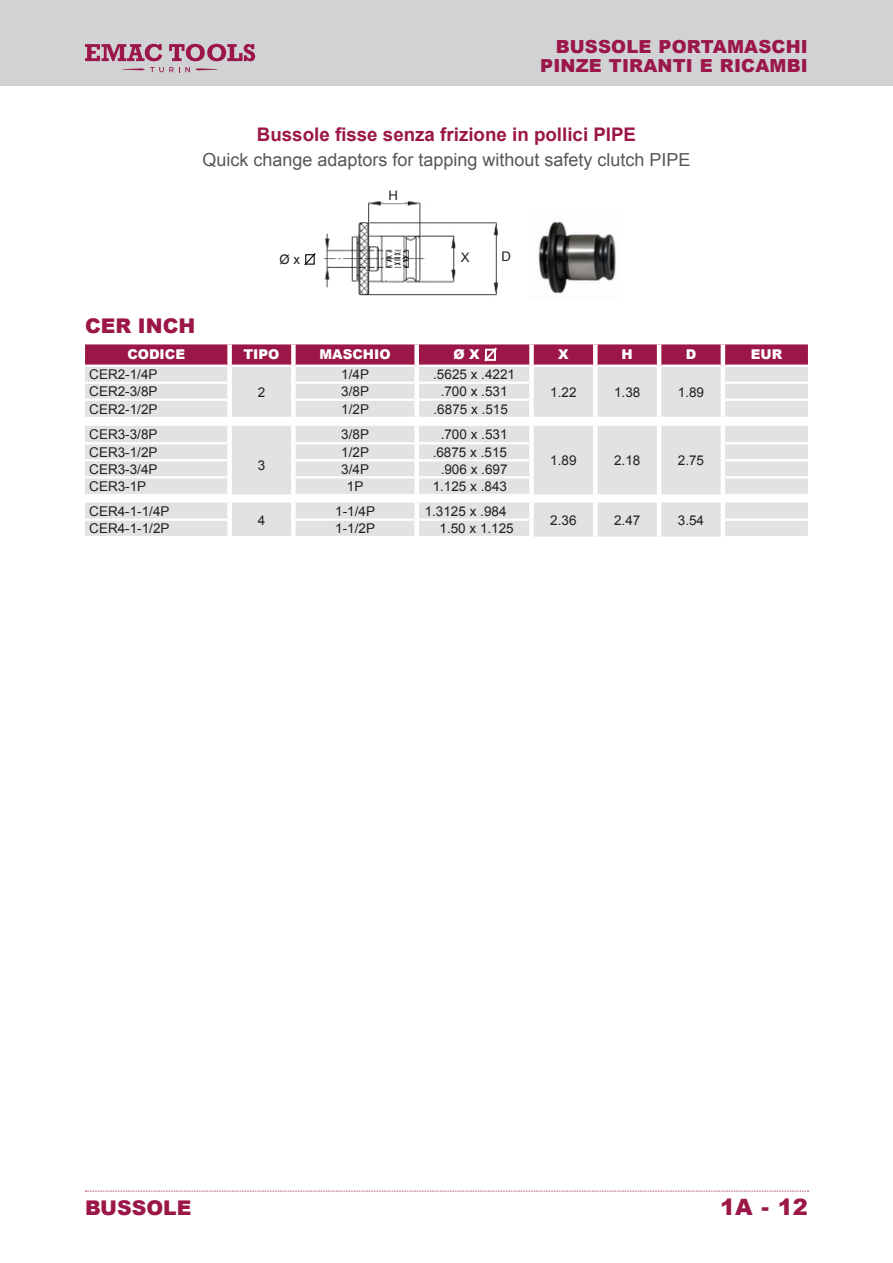
<style>
.page{position:relative;width:893px;height:1263px;background:#fff}
.page>*{position:absolute;margin:0;border:0;box-sizing:border-box;transform-origin:0 0}
.t1{font:900 22.5px "Arial";color:#9b1748}
.t2{font:900 20.25px "Arial";color:#9b1748}
.t3{font:700 18.75px "Arial";color:#9b1748}
.t4{font:18px "Arial";color:#57585a}
.t5{font:900 18px/19.5px "Arial";letter-spacing:.01em;color:#9b1748;text-align:right}
.t6{font:700 18px "Arial";color:#231f20}
.t7{font:13.5px "Arial";color:#231f20}
.t8{font:900 13.5px "Arial";color:#fff}
.t9{font:13.2px "Arial";color:#231f20}
</style>
<div class="page">
<div style="left:0;top:0;width:893px;height:85px;background:#d1d2d4"></div>
<svg style="left:85px;top:44px;width:77px;height:17px"></svg>
<svg style="left:169px;top:44px;width:86px;height:17px"></svg>
<svg style="left:123px;top:67px;width:95px;height:5px"></svg>
<svg style="left:85px;top:1191px;width:723px;height:1px"></svg>
<svg style="left:85px;top:344px;width:723px;height:73px;background:#d2b0be"></svg>
<div style="left:85px;top:426px;width:723px;height:68px;background:#e1e2e4"></div>
<hr style="left:85px;top:442px;width:142px;height:2px;background:#fff">
<hr style="left:296px;top:442px;width:118px;height:2px;background:#fff">
<hr style="left:419px;top:442px;width:110px;height:2px;background:#fff">
<hr style="left:725px;top:442px;width:83px;height:2px;background:#fff">
<hr style="left:85px;top:459px;width:142px;height:2px;background:#fff">
<hr style="left:296px;top:459px;width:118px;height:2px;background:#fff">
<hr style="left:419px;top:459px;width:110px;height:2px;background:#fff">
<hr style="left:725px;top:459px;width:83px;height:2px;background:#fff">
<hr style="left:85px;top:476px;width:142px;height:2px;background:#fff">
<hr style="left:296px;top:476px;width:118px;height:2px;background:#fff">
<hr style="left:419px;top:476px;width:110px;height:2px;background:#fff">
<hr style="left:725px;top:476px;width:83px;height:2px;background:#fff">
<div style="left:227px;top:426px;width:5px;height:17px;background:#fff"></div>
<div style="left:291px;top:426px;width:5px;height:17px;background:#fff"></div>
<div style="left:414px;top:426px;width:5px;height:17px;background:#fff"></div>
<div style="left:529px;top:426px;width:5px;height:17px;background:#fff"></div>
<div style="left:593px;top:426px;width:5px;height:17px;background:#fff"></div>
<hr style="left:657px;top:426px;width:4px;height:17px;background:#fff">
<div style="left:593px;top:443px;width:5px;height:17px;background:#fff"></div>
<hr style="left:657px;top:443px;width:4px;height:17px;background:#fff">
<div style="left:593px;top:460px;width:5px;height:17px;background:#fff"></div>
<hr style="left:657px;top:460px;width:4px;height:17px;background:#fff">
<div style="left:593px;top:477px;width:5px;height:17px;background:#fff"></div>
<hr style="left:657px;top:477px;width:4px;height:17px;background:#fff">
<hr style="left:721px;top:426px;width:4px;height:17px;background:#fff">
<div style="left:227px;top:443px;width:5px;height:17px;background:#fff"></div>
<div style="left:291px;top:443px;width:5px;height:17px;background:#fff"></div>
<div style="left:414px;top:443px;width:5px;height:17px;background:#fff"></div>
<div style="left:529px;top:443px;width:5px;height:17px;background:#fff"></div>
<hr style="left:721px;top:443px;width:4px;height:17px;background:#fff">
<div style="left:227px;top:460px;width:5px;height:17px;background:#fff"></div>
<div style="left:291px;top:460px;width:5px;height:17px;background:#fff"></div>
<div style="left:414px;top:460px;width:5px;height:17px;background:#fff"></div>
<div style="left:529px;top:460px;width:5px;height:17px;background:#fff"></div>
<hr style="left:721px;top:460px;width:4px;height:17px;background:#fff">
<div style="left:227px;top:477px;width:5px;height:17px;background:#fff"></div>
<div style="left:291px;top:477px;width:5px;height:17px;background:#fff"></div>
<div style="left:414px;top:477px;width:5px;height:17px;background:#fff"></div>
<div style="left:529px;top:477px;width:5px;height:17px;background:#fff"></div>
<hr style="left:721px;top:477px;width:4px;height:17px;background:#fff">
<div style="left:85px;top:503px;width:723px;height:34px;background:#e1e2e4"></div>
<hr style="left:85px;top:536px;width:145px;height:1px;background:#fff">
<hr style="left:417px;top:536px;width:117px;height:1px;background:#fff">
<hr style="left:293px;top:536px;width:124px;height:1px;background:#fff">
<hr style="left:721px;top:536px;width:87px;height:1px;background:#fff">
<hr style="left:230px;top:536px;width:63px;height:1px;background:#fff">
<hr style="left:85px;top:518px;width:142px;height:3px;background:#fff">
<hr style="left:296px;top:518px;width:118px;height:3px;background:#fff">
<hr style="left:419px;top:518px;width:110px;height:3px;background:#fff">
<hr style="left:725px;top:518px;width:83px;height:3px;background:#fff">
<div style="left:227px;top:503px;width:5px;height:17px;background:#fff"></div>
<div style="left:291px;top:503px;width:5px;height:17px;background:#fff"></div>
<div style="left:414px;top:503px;width:5px;height:17px;background:#fff"></div>
<div style="left:529px;top:503px;width:5px;height:17px;background:#fff"></div>
<div style="left:593px;top:503px;width:5px;height:17px;background:#fff"></div>
<hr style="left:657px;top:503px;width:4px;height:17px;background:#fff">
<div style="left:593px;top:520px;width:5px;height:17px;background:#fff"></div>
<hr style="left:657px;top:520px;width:4px;height:17px;background:#fff">
<hr style="left:721px;top:503px;width:4px;height:17px;background:#fff">
<div style="left:227px;top:520px;width:5px;height:16px;background:#fff"></div>
<div style="left:291px;top:520px;width:5px;height:16px;background:#fff"></div>
<div style="left:414px;top:520px;width:5px;height:16px;background:#fff"></div>
<div style="left:529px;top:520px;width:5px;height:16px;background:#fff"></div>
<hr style="left:721px;top:520px;width:4px;height:16px;background:#fff">
<img style="left:324px;top:201px;width:175px;height:95px">
<div style="left:383px;top:187px;width:21px;height:16px;background:#fff"></div>
<div style="left:461px;top:252px;width:9px;height:10px;background:#fff"></div>
<svg style="left:304px;top:253px;width:12px;height:13px"></svg>
<img style="left:538px;top:221px;width:78px;height:73px">
<h3 class="t5" style="left:540px;top:36px;width:269px">BUSSOLE PORTAMASCHI<br>PINZE TIRANTI E RICAMBI</h3>
<h3 class="t3" style="left:257px;top:122px;width:381px">Bussole fisse senza frizione in pollici PIPE</h3>
<h3 class="t4" style="left:202px;top:148px;width:490px">Quick change adaptors for tapping without safety clutch PIPE</h3>
<p class="t9" style="left:389px;top:186px;width:11px">H</p>
<h2 class="t2" style="left:85px;top:311px;width:112px">CER INCH</h2>
<p class="t9" style="left:279px;top:251px;width:22px">Ø x</p>
<p class="t9" style="left:461px;top:248px;width:10px">X</p>
<p class="t9" style="left:502px;top:248px;width:11px">D</p>
<p class="t8" style="left:127px;top:345px;width:59px">CODICE</p>
<p class="t8" style="left:244px;top:345px;width:37px">TIPO</p>
<p class="t8" style="left:319px;top:345px;width:73px">MASCHIO</p>
<p class="t8" style="left:453px;top:345px;width:28px">Ø X</p>
<p class="t8" style="left:558px;top:345px;width:12px">X</p>
<p class="t8" style="left:622px;top:345px;width:13px">H</p>
<p class="t8" style="left:686px;top:345px;width:12px">D</p>
<p class="t8" style="left:751px;top:345px;width:33px">EUR</p>
<p class="t7" style="left:89px;top:366px;width:70px">CER2-1/4P</p>
<p class="t7" style="left:258px;top:383px;width:9px">2</p>
<p class="t7" style="left:341px;top:366px;width:29px">1/4P</p>
<p class="t7" style="left:433px;top:366px;width:83px">.5625 x .4221</p>
<p class="t7" style="left:89px;top:383px;width:70px">CER2-3/8P</p>
<p class="t7" style="left:341px;top:383px;width:29px">3/8P</p>
<p class="t7" style="left:441px;top:383px;width:68px">.700 x .531</p>
<p class="t7" style="left:550px;top:383px;width:28px">1.22</p>
<p class="t7" style="left:614px;top:383px;width:28px">1.38</p>
<p class="t7" style="left:678px;top:383px;width:28px">1.89</p>
<p class="t7" style="left:89px;top:400px;width:70px">CER2-1/2P</p>
<p class="t7" style="left:341px;top:400px;width:29px">1/2P</p>
<p class="t7" style="left:434px;top:400px;width:76px">.6875 x .515</p>
<p class="t7" style="left:89px;top:426px;width:70px">CER3-3/8P</p>
<p class="t7" style="left:341px;top:426px;width:29px">3/8P</p>
<p class="t7" style="left:441px;top:426px;width:68px">.700 x .531</p>
<p class="t7" style="left:89px;top:443px;width:70px">CER3-1/2P</p>
<p class="t7" style="left:341px;top:443px;width:29px">1/2P</p>
<p class="t7" style="left:433px;top:443px;width:76px">.6875 x .515</p>
<p class="t7" style="left:89px;top:460px;width:70px">CER3-3/4P</p>
<p class="t7" style="left:341px;top:460px;width:29px">3/4P</p>
<p class="t7" style="left:441px;top:460px;width:68px">.906 x .697</p>
<p class="t7" style="left:89px;top:478px;width:59px">CER3-1P</p>
<p class="t7" style="left:347px;top:478px;width:18px">1P</p>
<p class="t7" style="left:433px;top:478px;width:76px">1.125 x .843</p>
<h3 class="t6" style="left:256px;top:452px;width:12px">3</h3>
<p class="t7" style="left:556px;top:451px;width:17px">19</p>
<p class="t7" style="left:622px;top:451px;width:20px">1.5</p>
<p class="t7" style="left:683px;top:451px;width:17px">30</p>
<p class="t7" style="left:550px;top:452px;width:28px">1.89</p>
<p class="t7" style="left:614px;top:452px;width:28px">2.18</p>
<p class="t7" style="left:678px;top:452px;width:28px">2.75</p>
<p class="t7" style="left:258px;top:457px;width:9px">3</p>
<p class="t7" style="left:89px;top:502px;width:82px">CER4-1-1/4P</p>
<p class="t7" style="left:335px;top:502px;width:41px">1-1/4P</p>
<p class="t7" style="left:425px;top:502px;width:83px">1.3125 x .984</p>
<p class="t7" style="left:258px;top:512px;width:9px">4</p>
<p class="t7" style="left:89px;top:520px;width:82px">CER4-1-1/2P</p>
<p class="t7" style="left:335px;top:520px;width:41px">1-1/2P</p>
<p class="t7" style="left:439px;top:520px;width:76px">1.50 x 1.125</p>
<p class="t7" style="left:550px;top:511px;width:28px">2.36</p>
<p class="t7" style="left:614px;top:511px;width:28px">2.47</p>
<p class="t7" style="left:678px;top:511px;width:28px">3.54</p>
<h2 class="t2" style="left:85px;top:1192px;width:108px">BUSSOLE</h2>
<h1 class="t1" style="left:720px;top:1191px;width:89px">1A - 12</h1>
</div>
